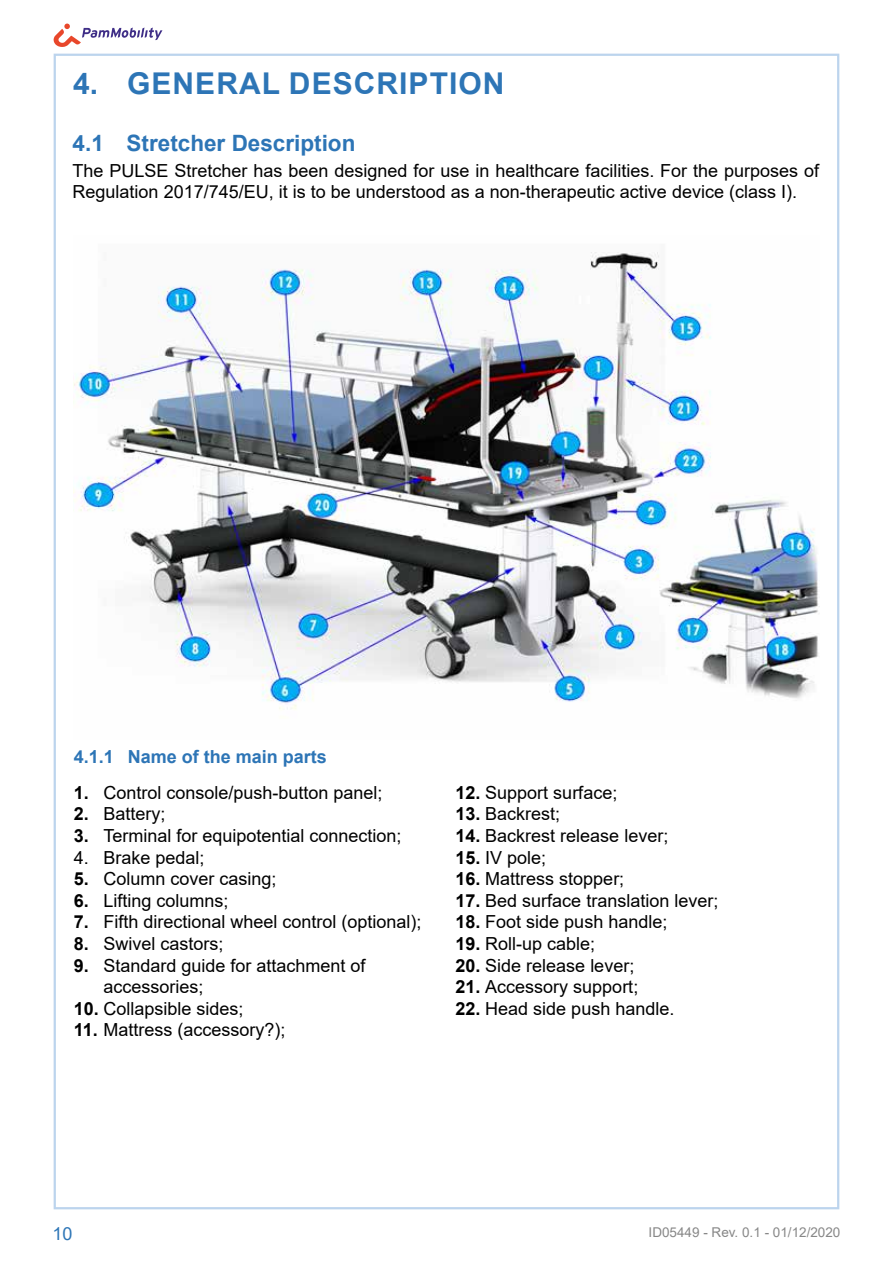
<style>
.page{position:relative;width:893px;height:1263px;background:#fff}
.page>*{position:absolute;margin:0;border:0;box-sizing:border-box;transform-origin:0 0}
.t1{font:700 30px "Arial";letter-spacing:.035em;color:#2d75b6}
.t2{font:700 22.5px "Arial";color:#2d75b6}
.t3{font:18px/21.6px "Arial";color:#000}
.t4{font:700 18px "Arial";color:#2d75b6}
.t5{font:18px "Arial";color:#2d75b6}
.t6{font:13.5px "Arial";color:#878787}
.s1{font-weight:700}
</style>
<div class="page">
<svg style="left:54px;top:24px;width:108px;height:23px"></svg>
<img style="left:74px;top:252px;width:744px;height:458px">
<h1 class="t1" style="left:73px;top:62px;width:433px">4. GENERAL DESCRIPTION</h1>
<p class="t2" style="left:73px;top:127px;width:284px">4.1 Stretcher Description</p>
<p class="t3" style="left:73px;top:160px;width:748px">The PULSE Stretcher has been designed for use in healthcare facilities. For the purposes of<br>Regulation 2017/745/EU, it is to be understood as a non-therapeutic active device (class I).</p>
<p class="t4" style="left:74px;top:744px;width:255px">4.1.1 Name of the main parts</p>
<p class="t3" style="left:74px;top:781px;width:310px"><span class="s1">1.</span> Control console/push-button panel;</p>
<p class="t3" style="left:74px;top:803px;width:93px"><span class="s1">2.</span> Battery;</p>
<p class="t3" style="left:74px;top:825px;width:329px"><span class="s1">3.</span> Terminal for equipotential connection;</p>
<p class="t3" style="left:74px;top:846px;width:132px">4. Brake pedal;</p>
<p class="t3" style="left:74px;top:868px;width:204px"><span class="s1">5.</span> Column cover casing;</p>
<p class="t3" style="left:74px;top:889px;width:156px"><span class="s1">6.</span> Lifting columns;</p>
<p class="t3" style="left:74px;top:911px;width:349px"><span class="s1">7.</span> Fifth directional wheel control (optional);</p>
<p class="t3" style="left:74px;top:933px;width:151px"><span class="s1">8.</span> Swivel castors;</p>
<p class="t3" style="left:103px;top:954px;width:264px;text-indent:-30px"><span class="s1">9.</span> Standard guide for attachment of accessories;</p>
<p class="t3" style="left:74px;top:997px;width:171px"><span class="s1">10.</span> Collapsible sides;</p>
<p class="t3" style="left:74px;top:1019px;width:213px"><span class="s1">11.</span> Mattress (accessory?);</p>
<p class="t3" style="left:455px;top:781px;width:163px"><span class="s1">12.</span> Support surface;</p>
<p class="t3" style="left:455px;top:803px;width:106px"><span class="s1">13.</span> Backrest;</p>
<p class="t3" style="left:455px;top:825px;width:214px"><span class="s1">14.</span> Backrest release lever;</p>
<p class="t3" style="left:455px;top:846px;width:92px"><span class="s1">15.</span> IV pole;</p>
<p class="t3" style="left:455px;top:868px;width:170px"><span class="s1">16.</span> Mattress stopper;</p>
<p class="t3" style="left:455px;top:889px;width:264px"><span class="s1">17.</span> Bed surface translation lever;</p>
<p class="t3" style="left:455px;top:911px;width:213px"><span class="s1">18.</span> Foot side push handle;</p>
<p class="t3" style="left:455px;top:933px;width:141px"><span class="s1">19.</span> Roll-up cable;</p>
<p class="t3" style="left:455px;top:954px;width:180px"><span class="s1">20.</span> Side release lever;</p>
<p class="t3" style="left:455px;top:976px;width:184px"><span class="s1">21.</span> Accessory support;</p>
<p class="t3" style="left:455px;top:997px;width:220px"><span class="s1">22.</span> Head side push handle.</p>
<p class="t5" style="left:52px;top:1221px;width:22px">10</p>
<p class="t6" style="left:649px;top:1222px;width:193px">ID05449 - Rev. 0.1 - 01/12/2020</p>
</div>
